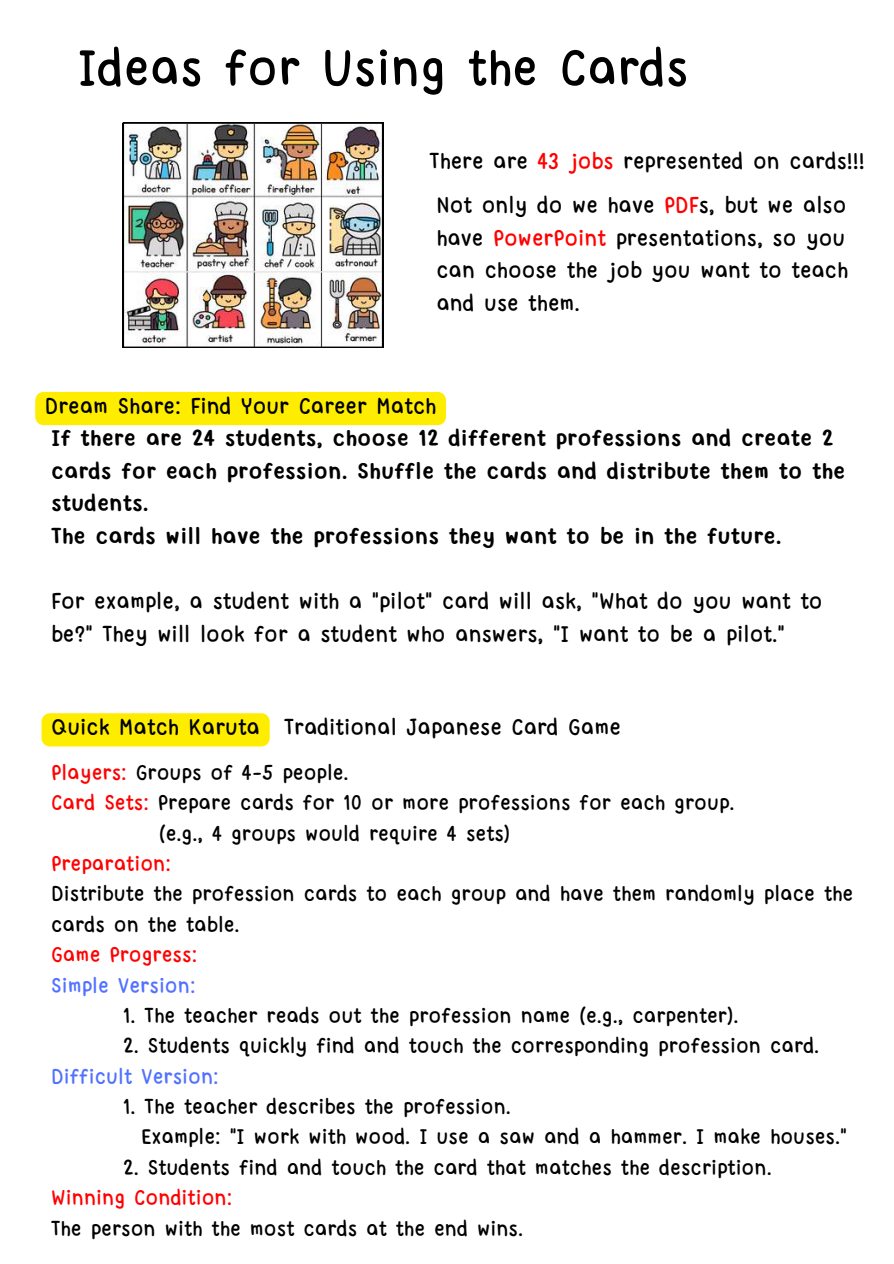
<style>
.page{position:relative;width:894px;height:1264px;background:#fff}
.page>*{position:absolute;margin:0;border:0;box-sizing:border-box;transform-origin:0 0}
.t1{font:54px "Yvesyvesdrawing";color:#000}
.t2{font:24px/32.7px "Yvesyvesdrawing";color:#000}
.t3{font:700 24px/32.7px "Yvesyvesdrawing";color:#000}
.t4{font:22.5px/30.3px "Yvesyvesdrawing";color:#000}
.t5{font:22.5px "Yvesyvesdrawing";color:#f00}
.t6{font:22.5px "Yvesyvesdrawing";color:#5271ff}
.s1{color:#f00}
</style>
<div class="page">
<img style="left:123px;top:123px;width:260px;height:225px">
<div style="left:35px;top:392px;width:411px;height:33px;background:#ffed00"></div>
<div style="left:42px;top:713px;width:227px;height:33px;background:#ffed00"></div>
<h1 class="t1" style="left:77px;top:45px;width:612px">Ideas for Using the Cards</h1>
<p class="t2" style="left:429px;top:140px;width:437px;line-height:44.4px">There are <span class="s1">43 jobs</span> represented on cards!!!<br>Not only do we have <span class="s1">PDF</span>s, but we also</p>
<p class="t2" style="left:436px;top:223px;width:413px">have <span class="s1">PowerPoint</span> presentations, so you can choose the job you want to teach and use them.</p>
<p class="t2" style="left:45px;top:391px;width:393px">Dream Share: Find Your Career Match</p>
<p class="t3" style="left:51px;top:424px;width:795px">If there are 24 students, choose 12 different professions and create 2 cards for each profession. Shuffle the cards and distribute them to the students.<br>The cards will have the professions they want to be in the future.</p>
<p class="t2" style="left:51px;top:587px;width:772px">For example, a student with a "pilot" card will ask, "What do you want to be?" They will look for a student who answers, "I want to be a pilot."</p>
<p class="t2" style="left:284px;top:712px;width:338px">Traditional Japanese Card Game</p>
<p class="t2" style="left:51px;top:712px;width:210px">Quick Match Karuta</p>
<p class="t4" style="left:51px;top:759px;width:299px"><span class="s1">Players:</span> Groups of 4-5 people.</p>
<p class="t4" style="left:51px;top:789px;width:684px"><span class="s1">Card Sets:</span> Prepare cards for 10 or more professions for each group.</p>
<p class="t4" style="left:159px;top:819px;width:352px">(e.g., 4 groups would require 4 sets)</p>
<p class="t5" style="left:51px;top:854px;width:121px">Preparation:</p>
<p class="t4" style="left:51px;top:880px;width:803px">Distribute the profession cards to each group and have them randomly place the cards on the table.</p>
<p class="t5" style="left:51px;top:945px;width:147px">Game Progress:</p>
<p class="t6" style="left:51px;top:975px;width:146px">Simple Version:</p>
<p class="t4" style="left:123px;top:1002px;width:616px">1. The teacher reads out the profession name (e.g., carpenter).</p>
<p class="t4" style="left:123px;top:1032px;width:697px">2. Students quickly find and touch the corresponding profession card.</p>
<p class="t6" style="left:51px;top:1066px;width:169px">Difficult Version:</p>
<p class="t4" style="left:141px;top:1093px;width:707px;text-indent:-18px">1. The teacher describes the profession.<br>Example: "I work with wood. I use a saw and a hammer. I make houses."</p>
<p class="t4" style="left:123px;top:1154px;width:650px">2. Students find and touch the card that matches the description.</p>
<p class="t5" style="left:51px;top:1188px;width:182px">Winning Condition:</p>
<p class="t4" style="left:51px;top:1214px;width:473px">The person with the most cards at the end wins.</p>
</div>
